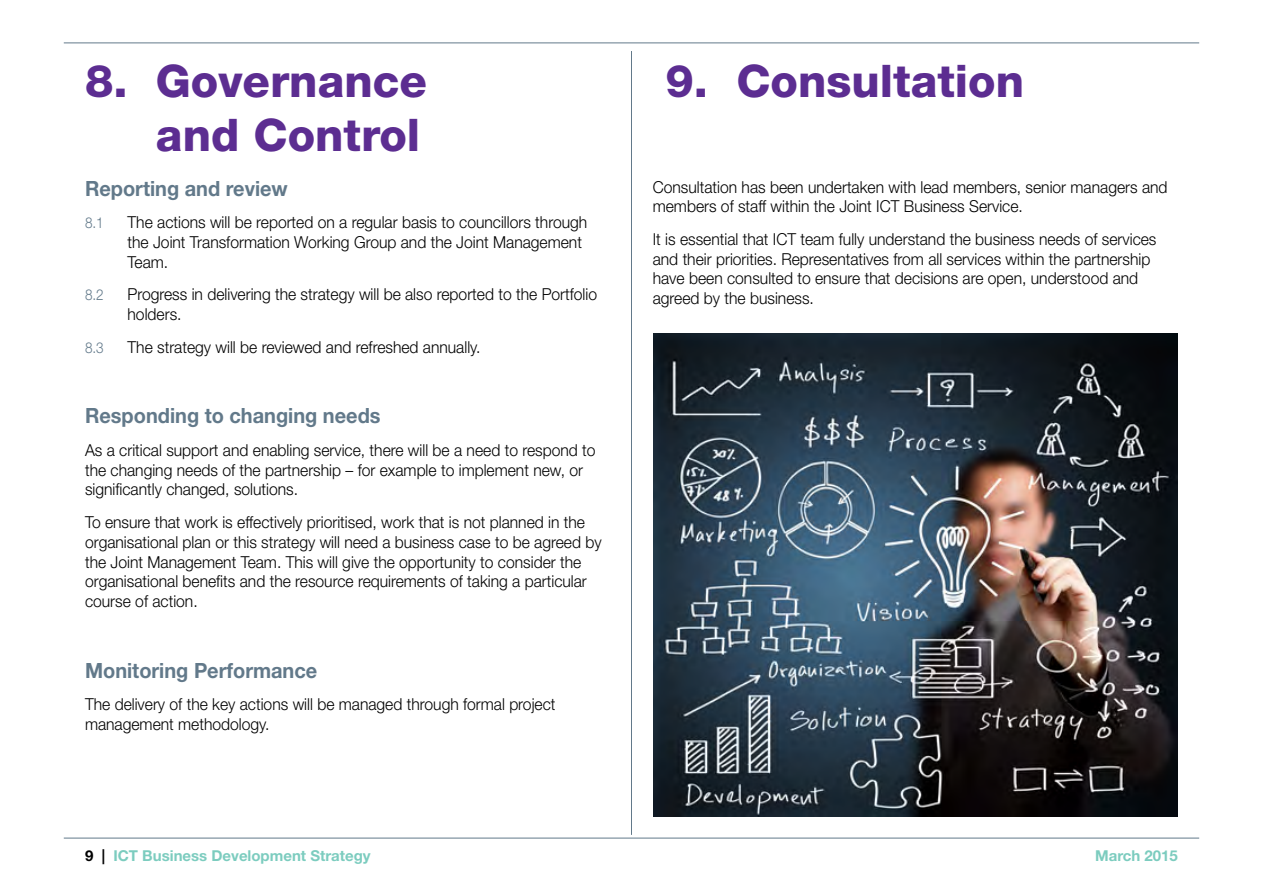
<style>
.page{position:relative;width:1263px;height:893px;background:#fff}
.page>*{position:absolute;margin:0;border:0;box-sizing:border-box;transform-origin:0 0}
.t1{font:800 45px "Helvetica Neue LT Std";color:#5c2d91}
.t2{font:700 21px "Helvetica Neue LT Std";color:#62798a;scale:.95 1}
.t3{font:300 16.5px/19.8px "Helvetica Neue LT Std";color:#000;scale:.95 1}
.t4{font:700 15px "Helvetica Neue LT Std";color:#7cccbf}
.t5{font:300 15px "Helvetica Neue LT Std";color:#62798a;scale:.9 1}
.s1{color:#fff}
.s2{color:#000}
</style>
<div class="page">
<hr style="left:64px;top:43px;width:1135px;height:1px;background:#62798a">
<hr style="left:64px;top:838px;width:1135px;height:1px;background:#62798a">
<img style="left:654px;top:334px;width:523px;height:483px">
<hr style="left:631px;top:51px;width:1px;height:784px;background:#62798a">
<h1 class="t1" style="left:85px;top:55px;width:343px">8. Governance</h1>
<h1 class="t1" style="left:85px;top:109px;width:337px"><span class="s1">8.</span> and Control</h1>
<p class="t2" style="left:85px;top:175px;width:215px">Reporting and review</p>
<p class="t5" style="left:85px;top:214px;width:22px">8.1</p>
<p class="t3" style="left:128px;top:212px;width:485px">The actions will be reported on a regular basis to councillors through the Joint Transformation Working Group and the Joint Management<br>Team.</p>
<p class="t5" style="left:85px;top:286px;width:22px">8.2</p>
<p class="t3" style="left:128px;top:284px;width:496px">Progress in delivering the strategy will be also reported to the Portfolio holders.</p>
<p class="t5" style="left:85px;top:338px;width:22px">8.3</p>
<p class="t3" style="left:128px;top:337px;width:373px">The strategy will be reviewed and refreshed annually.</p>
<p class="t2" style="left:85px;top:403px;width:313px">Responding to changing needs</p>
<p class="t3" style="left:85px;top:440px;width:539px">As a critical support and enabling service, there will be a need to respond to the changing needs of the partnership – for example to implement new, or significantly changed, solutions.</p>
<p class="t3" style="left:85px;top:512px;width:545px">To ensure that work is effectively prioritised, work that is not planned in the organisational plan or this strategy will need a business case to be agreed by the Joint Management Team. This will give the opportunity to consider the organisational benefits and the resource requirements of taking a particular course of action.</p>
<p class="t2" style="left:85px;top:657px;width:246px">Monitoring Performance</p>
<p class="t3" style="left:85px;top:694px;width:497px">The delivery of the key actions will be managed through formal project management methodology.</p>
<h1 class="t1" style="left:665px;top:55px;width:360px">9. Consultation</h1>
<p class="t3" style="left:653px;top:176px;width:543px">Consultation has been undertaken with lead members, senior managers and members of staff within the Joint ICT Business Service.</p>
<p class="t3" style="left:653px;top:229px;width:532px">It is essential that ICT team fully understand the business needs of services and their priorities. Representatives from all services within the partnership have been consulted to ensure that decisions are open, understood and agreed by the business.</p>
<p class="t4" style="left:85px;top:846px;width:287px"><span class="s2">9 |</span> ICT Business Development Strategy</p>
<p class="t4" style="left:1095px;top:846px;width:84px">March 2015</p>
</div>
